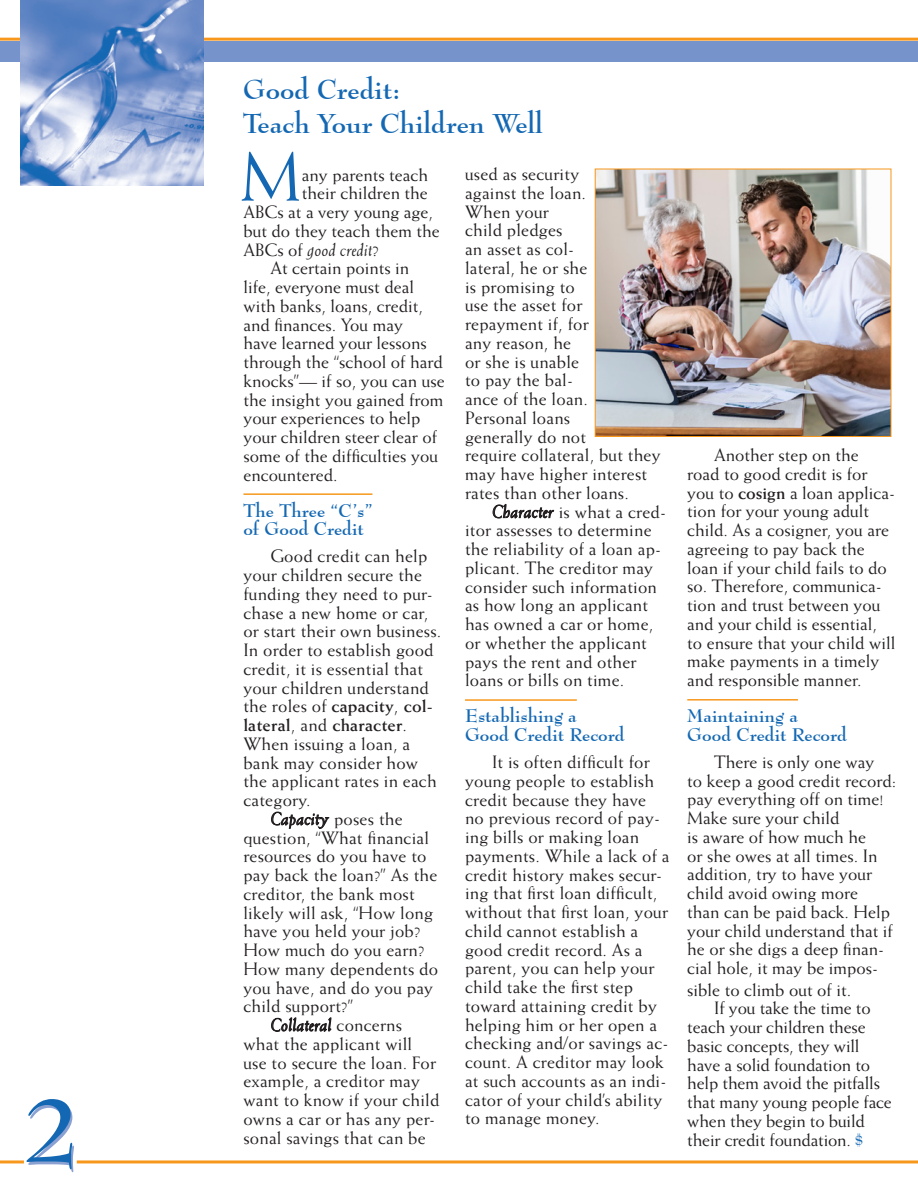
<style>
.page{position:relative;width:918px;height:1188px;background:#fff}
.page>*{position:absolute;margin:0;border:0;box-sizing:border-box;transform-origin:0 0}
.Continued_Headline{font:700 90px "Bernhard Modern BT";color:#1468b3}
.t1{font:69px "Weiss";color:#1468b3}
.Headline{font:700 27px/34.5px "Bernhard Modern BT";color:#1468b3}
.Body_Text{font:18px/18.8px "Weiss";letter-spacing:.01em;color:#231f20}
.Body_Text-2{font:18px/18.8px "Weiss";letter-spacing:-.01em;color:#231f20}
.Subhead{font:700 18px/18.8px "Bernhard Modern BT";color:#1468b3}
.Body_Text-3{font:italic 18px "Weiss";color:#231f20}
.s1{font-style:italic}
.s2{font-style:normal}
.s3{font-weight:700}
.s4{font-family:"Bernhard Modern BT";font-weight:700;font-size:13.5px;color:#1468b3}
</style>
<div class="page">
<div style="left:0;top:41px;width:918px;height:21px;background:#7793cb"></div>
<hr style="left:0;top:38px;width:918px;height:3px;background:#f7981d">
<hr style="left:0;top:1160px;width:918px;height:3px;background:#f7981d">
<div style="left:24px;top:1159px;width:53px;height:11px;background:#fff"></div>
<img style="left:20px;top:0;width:183px;height:185px">
<hr style="left:243px;top:493px;width:129px;height:2px;background:#f7981d">
<svg style="left:271px;top:812px;width:58px;height:17px"></svg>
<svg style="left:271px;top:1017px;width:61px;height:15px"></svg>
<hr style="left:465px;top:699px;width:112px;height:2px;background:#f7981d">
<svg style="left:493px;top:503px;width:61px;height:15px"></svg>
<hr style="left:687px;top:699px;width:111px;height:2px;background:#f7981d">
<img style="left:597px;top:171px;width:292px;height:264px">
<div style="left:595px;top:169px;width:296px;height:268px;border:1px solid #f7981d"></div>
<p class="Continued_Headline" style="left:26px;top:1073px;width:54px">2</p>
<p class="Headline" style="left:243px;top:71px;width:301px">Good Credit:<br>Teach Your Children Well</p>
<p class="t1" style="left:240px;top:137px;width:63px">M</p>
<p class="Body_Text" style="left:465px;top:164px;width:197px">used as security<br>against the loan.<br>When your<br>child pledges<br>an asset as col-<br>lateral, he or she<br>is promising to<br>use the asset for repayment if, for<br>any reason, he<br>or she is unable<br>to pay the bal-<br>ance of the loan.<br>Personal loans<br>generally do not<br>require collateral, but they may have higher interest rates than other loans.</p>
<p class="Body_Text" style="left:465px;top:502px;width:203px;text-indent:27px"><span class="s1">Character</span> is what a cred&shy;itor assesses to determine the reliability of a loan ap&shy;plicant. The creditor may consider such information as how long an applicant has owned a car or home, or whether the applicant pays the rent and other loans or bills on time.</p>
<p class="Subhead" style="left:465px;top:706px;width:161px">Establishing a<br>Good Credit Record</p>
<p class="Body_Text" style="left:465px;top:752px;width:206px;text-indent:27px">It is often difficult for young people to establish credit because they have no previous record of pay&shy;ing bills or making loan payments. While a lack of a credit history makes secur&shy;ing that first loan difficult, without that first loan, your child cannot establish a good credit record. As a parent, you can help your child take the first step toward attaining credit by helping him or her open a checking and/or savings ac&shy;count. A creditor may look at such accounts as an indi&shy;cator of your child’s ability to manage money.</p>
<p class="Body_Text" style="left:302px;top:165px;width:128px">any parents teach</p>
<p class="Body_Text" style="left:302px;top:184px;width:127px">their children the</p>
<p class="Body_Text" style="left:243px;top:202px;width:191px">ABCs at a very young age,</p>
<p class="Body_Text" style="left:243px;top:221px;width:198px">but do they teach them the</p>
<p class="Body_Text-3" style="left:243px;top:239px;width:137px"><span class="s2">ABCs of</span> good credit<span class="s2">?</span></p>
<p class="Body_Text" style="left:243px;top:259px;width:203px;text-indent:27px">At certain points in<br>life, everyone must deal with banks, loans, credit, and finances. You may<br>have learned your lessons through the “school of hard knocks”— if so, you can use the insight you gained from your experiences to help your children steer clear of some of the difficulties you encountered.</p>
<p class="Subhead" style="left:243px;top:500px;width:131px">The Three “C’s” of Good Credit</p>
<p class="Body_Text" style="left:243px;top:547px;width:200px;text-indent:27px">Good credit can help your children secure the funding they need to pur&shy;chase a new home or car, or start their own business.<br>In order to establish good credit, it is essential that your children understand the roles of <span class="s3">capacity</span>, <span class="s3">col&shy;lateral</span>, and <span class="s3">character</span>.<br>When issuing a loan, a bank may consider how the applicant rates in each category.</p>
<p class="Body_Text" style="left:243px;top:809px;width:196px;text-indent:27px"><span class="s1">Capacity</span> poses the question, “What financial resources do you have to pay back the loan?” As the creditor, the bank most likely will ask, “How long have you held your job?<br>How much do you earn?<br>How many dependents do you have, and do you pay child support?”</p>
<p class="Body_Text" style="left:243px;top:1015px;width:198px;text-indent:27px"><span class="s1">Collateral</span> concerns what the applicant will use to secure the loan. For example, a creditor may want to know if your child owns a car or has any per&shy;sonal savings that can be</p>
<p class="Body_Text" style="left:687px;top:445px;width:210px;text-indent:27px">Another step on the road to good credit is for you to <span class="s3">cosign</span> a loan applica&shy;tion for your young adult child. As a cosigner, you are agreeing to pay back the loan if your child fails to do so. Therefore, communica&shy;tion and trust between you and your child is essential, to ensure that your child will make payments in a timely and responsible manner.</p>
<p class="Subhead" style="left:687px;top:706px;width:161px">Maintaining a<br>Good Credit Record</p>
<p class="Body_Text" style="left:687px;top:752px;width:210px;text-indent:27px">There is only one way<br>to keep a good credit record: pay everything off on time!<br>Make sure your child<br>is aware of how much he<br>or she owes at all times. In addition, try to have your child avoid owing more<br>than can be paid back. Help your child understand that if he or she digs a deep finan&shy;cial hole, it may be impos-</p>
<p class="Body_Text" style="left:687px;top:980px;width:165px">sible to climb out of it.</p>
<p class="Body_Text-2" style="left:687px;top:999px;width:206px;text-indent:27px">If you take the time to teach your children these basic concepts, they will have a solid foundation to help them avoid the pitfalls that many young people face when they begin to build their credit foundation. <span class="s4">$</span></p>
</div>
